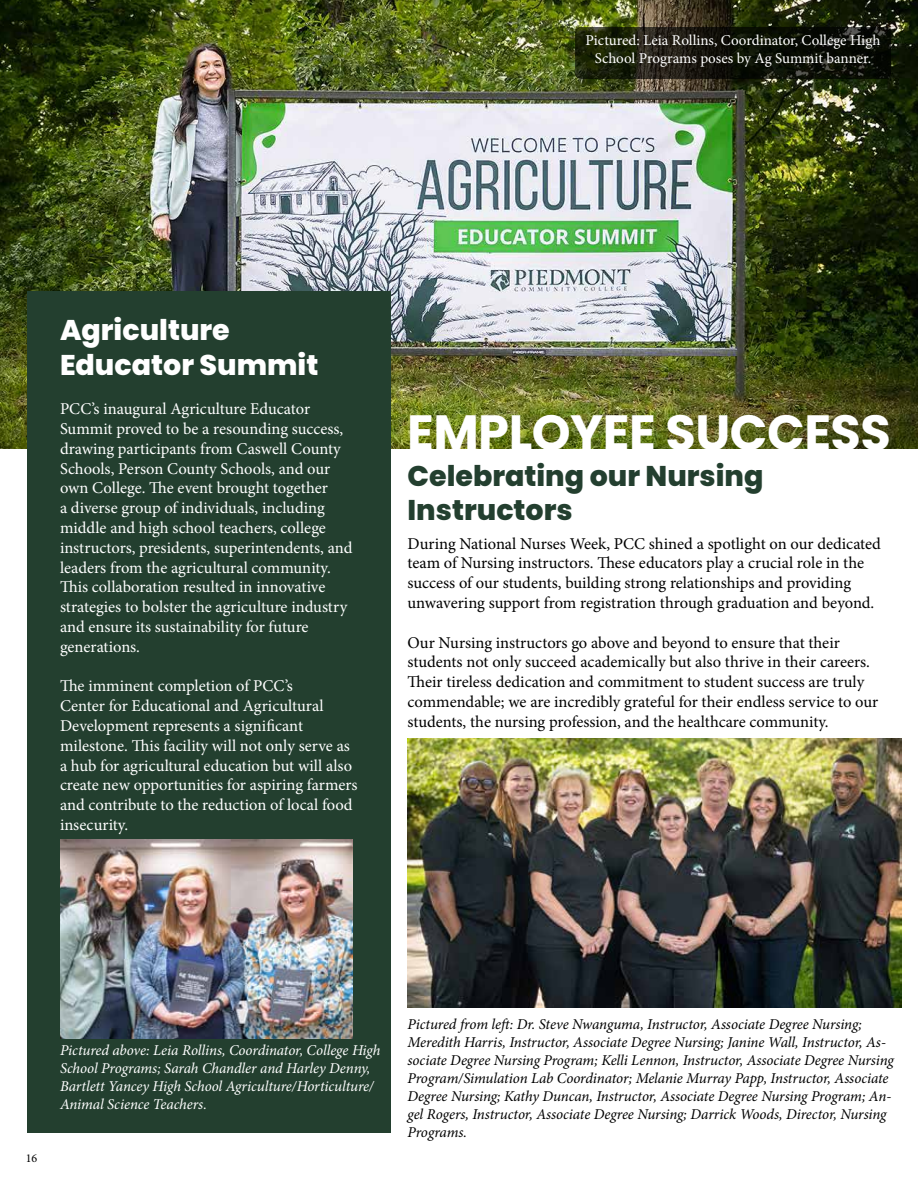
<style>
.page{position:relative;width:918px;height:1188px;background:#fff}
.page>*{position:absolute;margin:0;border:0;box-sizing:border-box;transform-origin:0 0}
.t1{font:700 49.5px "Poppins";letter-spacing:-.01em;color:#fff}
.t2{font:800 28.5px/34.2px "Poppins";color:#233f2f}
.t3{font:800 28.5px/34.2px "Poppins";color:#fff}
.t4{font:16.5px/19.8px "Minion Pro";color:#fff}
.t5{font:16.5px/19.8px "Minion Pro";color:#000}
.t6{font:italic 15px/18px "Minion Pro";letter-spacing:-.01em;color:#000}
.t7{font:italic 15px/18px "Minion Pro";letter-spacing:-.005em;color:#fff}
.t8{font:15px/18px "Minion Pro";color:#fff;text-align:center}
.t9{font:12px "Minion Pro";color:#000}
</style>
<div class="page">
<img style="left:0;top:0;width:918px;height:448px">
<div style="left:27px;top:292px;width:364px;height:841px;background:#233f2f"></div>
<img style="left:60px;top:840px;width:292px;height:198px">
<img style="left:408px;top:739px;width:493px;height:269px">
<svg style="left:575px;top:27px;width:316px;height:52px;background:#16180c"></svg>
<p class="t8" style="left:586px;top:31px;width:296px">Pictured: Leia Rollins, Coordinator, College High<br>School Programs poses by Ag Summit banner.</p>
<h2 class="t3" style="left:60px;top:313px;width:260px">Agriculture<br>Educator Summit</h2>
<p class="t4" style="left:60px;top:399px;width:294px">PCC’s inaugural Agriculture Educator Summit proved to be a resounding success, drawing participants from Caswell County Schools, Person County Schools, and our own College. The event brought together<br>a diverse group of individuals, including middle and high school teachers, college instructors, presidents, superintendents, and leaders from the agricultural community.<br>This collaboration resulted in innovative strategies to bolster the agriculture industry and ensure its sustainability for future generations.</p>
<p class="t4" style="left:60px;top:676px;width:299px">The imminent completion of PCC’s<br>Center for Educational and Agricultural Development represents a significant milestone. This facility will not only serve as a hub for agricultural education but will also create new opportunities for aspiring farmers and contribute to the reduction of local food insecurity.</p>
<h1 class="t1" style="left:407px;top:404px;width:485px">EMPLOYEE SUCCESS</h1>
<h2 class="t2" style="left:408px;top:459px;width:357px">Celebrating our Nursing<br>Instructors</h2>
<p class="t5" style="left:408px;top:534px;width:475px">During National Nurses Week, PCC shined a spotlight on our dedicated team of Nursing instructors. These educators play a crucial role in the success of our students, building strong relationships and providing unwavering support from registration through graduation and beyond.</p>
<p class="t5" style="left:408px;top:633px;width:472px">Our Nursing instructors go above and beyond to ensure that their students not only succeed academically but also thrive in their careers.<br>Their tireless dedication and commitment to student success are truly commendable; we are incredibly grateful for their endless service to our students, the nursing profession, and the healthcare community.</p>
<p class="t9" style="left:26px;top:1150px;width:13px">16</p>
<p class="t7" style="left:60px;top:1041px;width:322px">Pictured above: Leia Rollins, Coordinator, College High School Programs; Sarah Chandler and Harley Denny, Bartlett Yancey High School Agriculture/Horticulture/ Animal Science Teachers.</p>
<p class="t6" style="left:408px;top:1015px;width:488px">Pictured from left: Dr. Steve Nwanguma, Instructor, Associate Degree Nursing; Meredith Harris, Instructor, Associate Degree Nursing; Janine Wall, Instructor, As&shy;sociate Degree Nursing Program; Kelli Lennon, Instructor, Associate Degree Nursing Program/Simulation Lab Coordinator; Melanie Murray Papp, Instructor, Associate Degree Nursing; Kathy Duncan, Instructor, Associate Degree Nursing Program; An&shy;gel Rogers, Instructor, Associate Degree Nursing; Darrick Woods, Director, Nursing Programs.</p>
</div>
